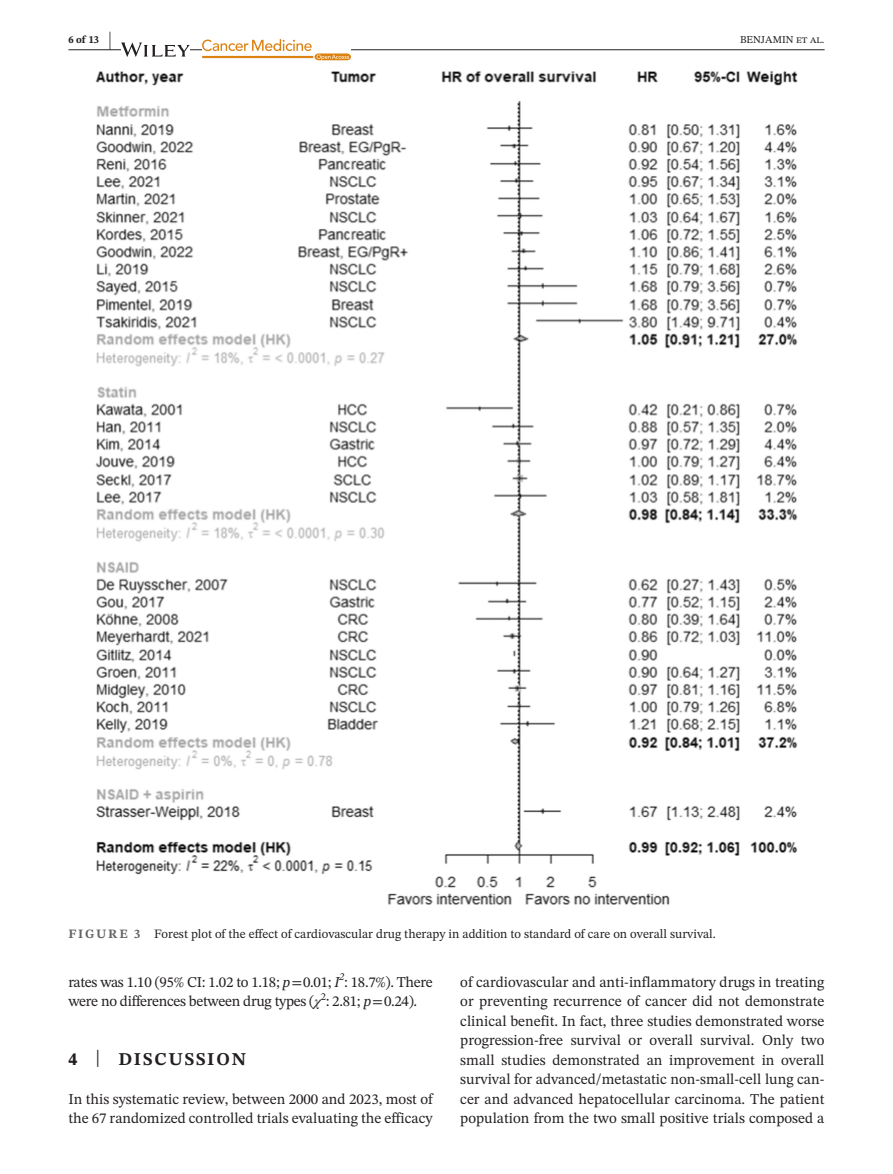
<style>
.page{position:relative;width:893px;height:1174px;background:#fff}
.page>*{position:absolute;margin:0;border:0;box-sizing:border-box;transform-origin:0 0}
.t1{font:700 18px "STIX Two Text";letter-spacing:.1em;color:#231f20}
.t2{font:15px/19.5px "STIX Two Text";color:#231f20}
.t3{font:15px "STIX Two Text";letter-spacing:-.02em;color:#231f20}
.t4{font:12.75px "STIX Two Text";color:#231f20}
.t5{font:10.5px "STIX Two Text";color:#231f20}
.t6{font:700 10.5px "STIX Two Text";color:#231f20}
.t7{font:italic 10.5px "STIX Two Text";color:#231f20}
.s1{font-size:21px}
.s2{font-weight:700;color:#636366}
.s3{font-family:"STIX";font-style:italic}
.s4{font-style:italic}
.s5{font-family:"STIX"}
.s6{font-weight:400;font-size:23.7px}
</style>
<div class="page">
<hr style="left:68px;top:49px;width:756px;height:1px;background:#231f20">
<svg style="left:121px;top:43px;width:69px;height:14px"></svg>
<svg style="left:202px;top:39px;width:149px;height:21px"></svg>
<img style="left:95px;top:71px;width:703px;height:834px">
<p class="t6" style="left:68px;top:32px;width:44px">6 of 13 <span class="s1">|</span></p>
<p class="t5" style="left:740px;top:32px;width:86px">BENJAMIN et al.</p>
<p class="t4" style="left:68px;top:924px;width:649px"><span class="s2">FIGURE 3</span> Forest plot of the effect of cardiovascular drug therapy in addition to standard of care on overall survival.</p>
<p class="t7" style="left:339px;top:969px;width:7px">2</p>
<p class="t3" style="left:68px;top:990px;width:350px">were no differences between drug types (<span class="s3">χ</span> : 2.81; <span class="s4">p</span><span class="s5">=</span>0.24).</p>
<p class="t3" style="left:68px;top:971px;width:366px">rates was 1.10 (95% CI: 1.02 to 1.18; <span class="s4">p</span><span class="s5">=</span>0.01; <span class="s4">I</span> : 18.7%). There</p>
<p class="t5" style="left:321px;top:988px;width:7px">2</p>
<p class="t1" style="left:68px;top:1046px;width:179px">4 <span class="s6">|</span> DISCUSSION</p>
<p class="t2" style="left:68px;top:1089px;width:366px">In this systematic review, between 2000 and 2023, most of the 67 randomized controlled trials evaluating the efficacy</p>
<p class="t2" style="left:460px;top:972px;width:366px;text-align:justify">of cardiovascular and anti-inflammatory drugs in treating or preventing recurrence of cancer did not demonstrate clinical benefit. In fact, three studies demonstrated worse progression-free survival or overall survival. Only two small studies demonstrated an improvement in overall survival for advanced/metastatic non-small-cell lung can&shy;cer and advanced hepatocellular carcinoma. The patient population from the two small positive trials composed a</p>
</div>
